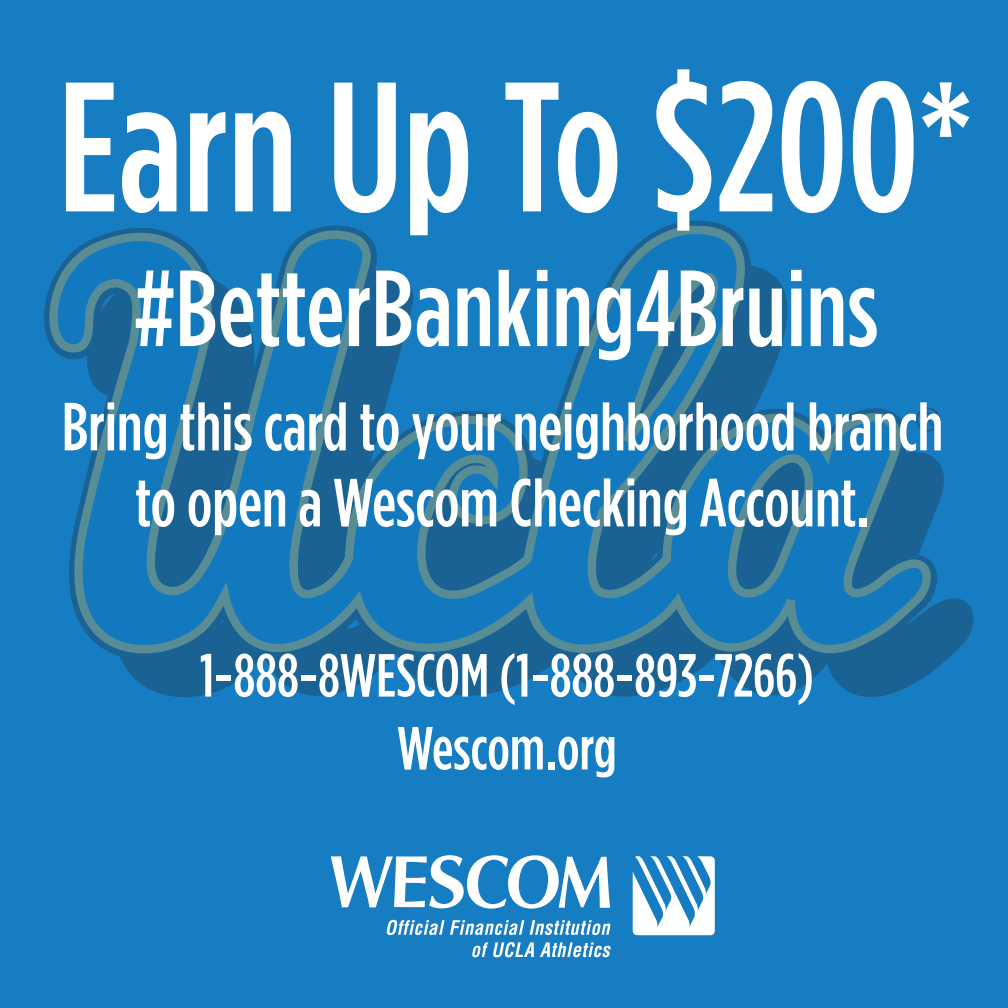
<style>
.page{position:relative;width:1008px;height:1008px;background:#177dc2}
.page>*{position:absolute;margin:0;border:0;box-sizing:border-box;transform-origin:0 0}
.t1{font:500 184px "Gotham Condensed";color:#fff}
.t2{font:500 108px "Gotham Condensed";letter-spacing:.005em;color:#fff}
.t3{font:500 68px/76px "Gotham Condensed";color:#fff;text-align:center}
.t4{font:500 60.8px/72.8px "Gotham Condensed";color:#fff;text-align:center}
</style>
<div class="page">
<svg style="left:136px;top:418px;width:838px;height:279px"></svg>
<svg style="left:44px;top:221px;width:892px;height:459px"></svg>
<svg style="left:916px;top:407px;width:24px;height:25px"></svg>
<svg style="left:331px;top:855px;width:279px;height:54px"></svg>
<svg style="left:633px;top:856px;width:82px;height:79px"></svg>
<svg style="left:386px;top:920px;width:138px;height:15px"></svg>
<svg style="left:530px;top:920px;width:81px;height:15px"></svg>
<svg style="left:472px;top:942px;width:62px;height:15px"></svg>
<svg style="left:540px;top:942px;width:71px;height:15px"></svg>
<h1 class="t1" style="left:58px;top:83px;width:916px">Earn Up To $200*</h1>
<h2 class="t2" style="left:134px;top:271px;width:746px">#BetterBanking4Bruins</h2>
<p class="t3" style="left:62px;top:393px;width:883px">Bring this card to your neighborhood branch to open a Wescom Checking Account.</p>
<p class="t4" style="left:200px;top:643px;width:616px">1-888-8WESCOM (1-888-893-7266)<br>Wescom.org</p>
</div>
